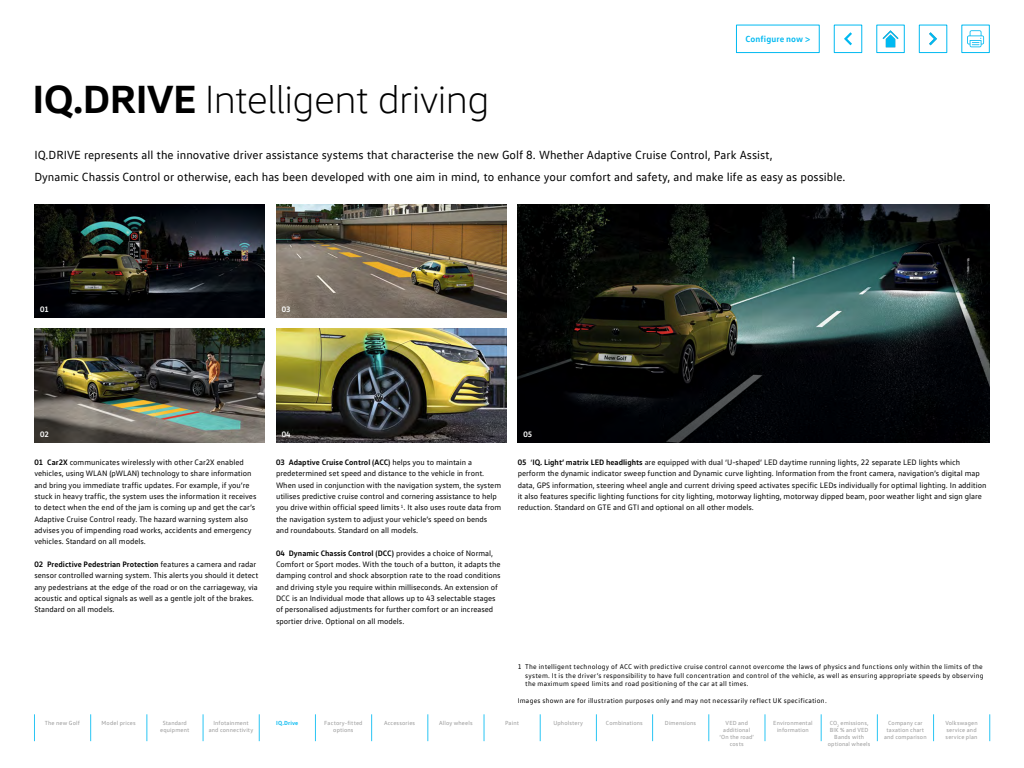
<style>
.page{position:relative;width:1024px;height:768px;background:#fff}
.page>*{position:absolute;margin:0;border:0;box-sizing:border-box;transform-origin:0 0}
.t1{font:300 40px "VW Head";letter-spacing:-.015em;color:#000}
.t2{font:12px/22.7px "VW Text";color:#000}
.t3{font:700 9px "VW Text";letter-spacing:.01em;color:#00b9f1}
.t4{font:8px/11.3px "VW Text";color:#000}
.t5{font:700 8px "VW Text";color:#fff}
.t6{font:7px/8.4px "VW Text";letter-spacing:.035em;color:#000;text-align:justify}
.t7{font:6px/7.2px "VW Text";letter-spacing:.025em;color:#999;text-align:center}
.t8{font:700 6px "VW Text";letter-spacing:.025em;color:#00b9f1}
.s1{font-weight:700}
</style>
<div class="page">
<svg style="left:34px;top:714px;width:1px;height:27px"></svg>
<svg style="left:91px;top:714px;width:1px;height:27px"></svg>
<svg style="left:147px;top:714px;width:1px;height:27px"></svg>
<svg style="left:203px;top:714px;width:1px;height:27px"></svg>
<svg style="left:259px;top:714px;width:1px;height:27px"></svg>
<svg style="left:315px;top:714px;width:1px;height:27px"></svg>
<svg style="left:371px;top:714px;width:1px;height:27px"></svg>
<svg style="left:428px;top:714px;width:1px;height:27px"></svg>
<svg style="left:484px;top:714px;width:1px;height:27px"></svg>
<svg style="left:540px;top:714px;width:1px;height:27px"></svg>
<svg style="left:596px;top:714px;width:1px;height:27px"></svg>
<svg style="left:652px;top:714px;width:1px;height:27px"></svg>
<svg style="left:709px;top:714px;width:1px;height:27px"></svg>
<svg style="left:765px;top:714px;width:1px;height:27px"></svg>
<svg style="left:821px;top:714px;width:1px;height:27px"></svg>
<svg style="left:877px;top:714px;width:1px;height:27px"></svg>
<svg style="left:933px;top:714px;width:1px;height:27px"></svg>
<svg style="left:990px;top:714px;width:1px;height:27px"></svg>
<img style="left:276px;top:329px;width:230px;height:113px">
<img style="left:34px;top:329px;width:231px;height:113px">
<img style="left:276px;top:204px;width:230px;height:113px">
<img style="left:34px;top:204px;width:231px;height:113px">
<img style="left:518px;top:204px;width:472px;height:238px">
<div style="left:919px;top:25px;width:28px;height:28px;border:1px solid #00b9f1"></div>
<svg style="left:929px;top:32px;width:8px;height:14px"></svg>
<div style="left:877px;top:25px;width:28px;height:28px;border:1px solid #00b9f1"></div>
<svg style="left:882px;top:30px;width:17px;height:18px"></svg>
<svg style="left:844px;top:32px;width:8px;height:14px"></svg>
<div style="left:962px;top:25px;width:28px;height:28px;border:1px solid #00b9f1"></div>
<svg style="left:967px;top:30px;width:17px;height:17px"></svg>
<div style="left:736px;top:25px;width:84px;height:28px;border:1px solid #00b9f1"></div>
<h1 class="t1" style="left:33px;top:76px;width:459px"><span class="s1">IQ.DRIVE</span> Intelligent driving</h1>
<p class="t3" style="left:746px;top:33px;width:66px">Configure now &gt;</p>
<p class="t2" style="left:34px;top:143px;width:813px">IQ.DRIVE represents all the innovative driver assistance systems that characterise the new Golf 8. Whether Adaptive Cruise Control, Park Assist,<br>Dynamic Chassis Control or otherwise, each has been developed with one aim in mind, to enhance your comfort and safety, and make life as easy as possible.</p>
<p class="t5" style="left:40px;top:304px;width:10px">01</p>
<p class="t5" style="left:282px;top:304px;width:10px">03</p>
<p class="t5" style="left:40px;top:429px;width:10px">02</p>
<p class="t4" style="left:34px;top:456px;width:224px"><span class="s1">01 Car2X</span> communicates wirelessly with other Car2X enabled vehicles, using WLAN (pWLAN) technology to share information and bring you immediate traffic updates. For example, if you’re stuck in heavy traffic, the system uses the information it receives to detect when the end of the jam is coming up and get the car’s Adaptive Cruise Control ready. The hazard warning system also advises you of impending road works, accidents and emergency vehicles. Standard on all models.</p>
<p class="t4" style="left:34px;top:558px;width:226px"><span class="s1">02 Predictive Pedestrian Protection</span> features a camera and radar sensor controlled warning system. This alerts you should it detect any pedestrians at the edge of the road or on the carriageway, via acoustic and optical signals as well as a gentle jolt of the brakes.<br>Standard on all models.</p>
<p class="t5" style="left:282px;top:429px;width:10px">04</p>
<p class="t5" style="left:523px;top:429px;width:10px">05</p>
<p class="t4" style="left:276px;top:456px;width:227px"><span class="s1">03 Adaptive Cruise Control (ACC)</span> helps you to maintain a predetermined set speed and distance to the vehicle in front.<br>When used in conjunction with the navigation system, the system utilises predictive cruise control and cornering assistance to help you drive within official speed limits <sup>1</sup>. It also uses route data from the navigation system to adjust your vehicle’s speed on bends and roundabouts. Standard on all models.</p>
<p class="t4" style="left:276px;top:547px;width:226px"><span class="s1">04 Dynamic Chassis Control (DCC)</span> provides a choice of Normal, Comfort or Sport modes. With the touch of a button, it adapts the damping control and shock absorption rate to the road conditions and driving style you require within milliseconds. An extension of DCC is an Individual mode that allows up to 43 selectable stages of personalised adjustments for further comfort or an increased sportier drive. Optional on all models.</p>
<p class="t4" style="left:518px;top:456px;width:470px"><span class="s1">05</span> ‘<span class="s1">IQ. Light’ matrix LED headlights</span> are equipped with dual ‘U-shaped’ LED daytime running lights, 22 separate LED lights which perform the dynamic indicator sweep function and Dynamic curve lighting. Information from the front camera, navigation’s digital map data, GPS information, steering wheel angle and current driving speed activates specific LEDs individually for optimal lighting. In addition it also features specific lighting functions for city lighting, motorway lighting, motorway dipped beam, poor weather light and sign glare reduction. Standard on GTE and GTI and optional on all other models.</p>
<p class="t6" style="left:525px;top:663px;width:460px;text-indent:-8px">1 The intelligent technology of ACC with predictive cruise control cannot overcome the laws of physics and functions only within the limits of the system. It is the driver’s responsibility to have full concentration and control of the vehicle, as well as ensuring appropriate speeds by observing the maximum speed limits and road positioning of the car at all times.</p>
<p class="t6" style="left:518px;top:696px;width:311px">Images shown are for illustration purposes only and may not necessarily reflect UK specification.</p>
<p class="t7" style="left:45px;top:719px;width:37px">The new Golf</p>
<p class="t7" style="left:102px;top:719px;width:35px">Model prices</p>
<p class="t7" style="left:160px;top:719px;width:31px">Standard equipment</p>
<p class="t7" style="left:209px;top:719px;width:46px">Infotainment and connectivity</p>
<p class="t8" style="left:276px;top:719px;width:24px">IQ.Drive</p>
<p class="t7" style="left:324px;top:719px;width:40px">Factory-fitted options</p>
<p class="t7" style="left:384px;top:719px;width:33px">Accessories</p>
<p class="t7" style="left:439px;top:719px;width:35px">Alloy wheels</p>
<p class="t7" style="left:505px;top:719px;width:15px">Paint</p>
<p class="t7" style="left:553px;top:719px;width:31px">Upholstery</p>
<p class="t7" style="left:606px;top:719px;width:39px">Combinations</p>
<p class="t7" style="left:665px;top:719px;width:33px">Dimensions</p>
<p class="t7" style="left:719px;top:719px;width:36px">VED and additional ‘On the road’ costs</p>
<p class="t7" style="left:773px;top:719px;width:41px">Environmental information</p>
<p class="t7" style="left:828px;top:719px;width:44px">CO<sub>2</sub> emissions,<br>BIK % and VED<br>Bands with optional wheels</p>
<p class="t7" style="left:884px;top:719px;width:44px">Company car taxation chart and comparison</p>
<p class="t7" style="left:945px;top:719px;width:34px;text-align:left">Volkswagen service and service plan</p>
</div>
